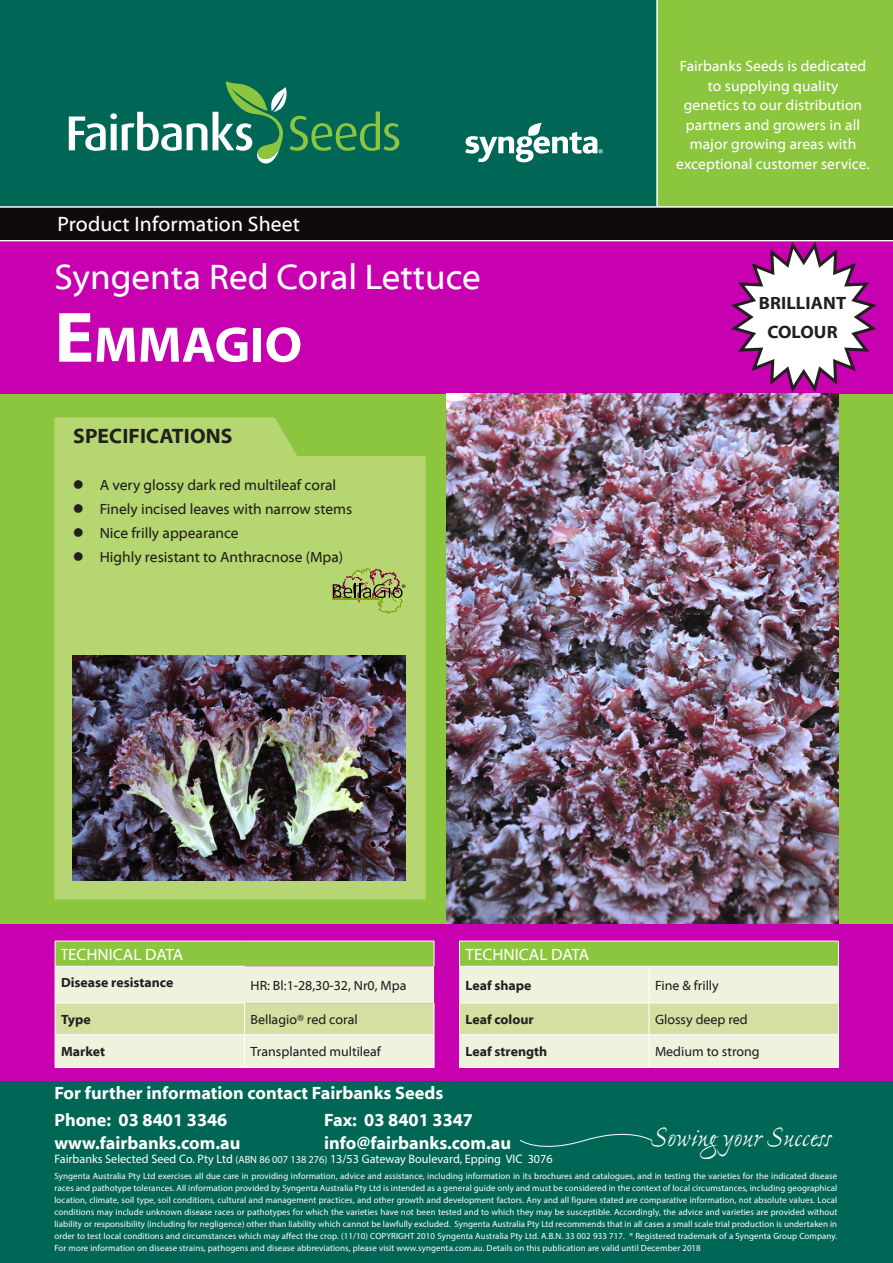
<style>
.page{position:relative;width:893px;height:1263px;background:#fff}
.page>*{position:absolute;margin:0;border:0;box-sizing:border-box;transform-origin:0 0}
.Product_Name{font:700 50.4px "Myriad Web Pro";color:#fff}
.Syngenta_FB_brand{font:36px "Myriad Web Pro";color:#fcfcfc}
.FB{font:30px "Ex Ponto Pro";letter-spacing:-.005em;color:#fff}
.t1{font:21px "Myriad Web Pro";letter-spacing:.005em;color:#fff}
.t2{font:700 21px "Myriad Web Pro";letter-spacing:.005em;color:#231f20}
.FB-2{font:700 18px/27px "Myriad Web Pro";color:#fff}
.Star_text{font:700 18px "Myriad Web Pro";letter-spacing:.005em;color:#231f20}
.t3{font:16.5px "Myriad Web Pro";color:#fff}
.t4{font:15px/19.5px "Myriad Web Pro";letter-spacing:.005em;color:#fff;text-align:center}
.t5{font:15px "Myriad Web Pro";color:#231f20}
.Techincal_data{font:13.5px "Myriad Web Pro";color:#231f20}
.Techincal_data-2{font:700 13.5px "Myriad Web Pro";color:#231f20}
.t6{font:12.3px "Myriad Pro";color:#fff}
.t7{font:9px/12px "Myriad Pro";letter-spacing:.01em;color:#fff;text-align:justify}
.s1{font-size:71.85px}
.s2{font-stretch:condensed}
.s3{font-size:10.5px}
</style>
<div class="page">
<div style="left:0;top:1075px;width:893px;height:188px;background:#006756"></div>
<div style="left:0;top:242px;width:893px;height:152px;background:#c700b0"></div>
<div style="left:0;top:0;width:658px;height:207px;background:#006756"></div>
<div style="left:658px;top:0;width:235px;height:207px;background:#8bc63e"></div>
<div style="left:0;top:207px;width:893px;height:35px;background:#110a0c"></div>
<div style="left:0;top:924px;width:893px;height:156px;background:#c700b0"></div>
<hr style="left:656px;top:0;width:2px;height:206px;background:#fff">
<hr style="left:0;top:206px;width:893px;height:2px;background:#fff">
<hr style="left:0;top:240px;width:893px;height:2px;background:#fff">
<hr style="left:459px;top:1067px;width:190px;height:1px;background:#fff">
<hr style="left:649px;top:1067px;width:190px;height:1px;background:#fff">
<hr style="left:55px;top:1067px;width:190px;height:1px;background:#fff">
<hr style="left:245px;top:1067px;width:189px;height:1px;background:#fff">
<svg style="left:55px;top:941px;width:784px;height:126px;background:#d5deb1"></svg>
<div style="left:0;top:394px;width:893px;height:530px;background:#8bc63e"></div>
<div style="left:54px;top:417px;width:372px;height:482px;background:#b5d670"></div>
<svg style="left:69px;top:112px;width:138px;height:39px"></svg>
<svg style="left:213px;top:81px;width:186px;height:83px"></svg>
<svg style="left:727px;top:241px;width:153px;height:155px"></svg>
<img style="left:446px;top:394px;width:392px;height:529px">
<img style="left:73px;top:655px;width:332px;height:225px">
<svg style="left:520px;top:1133px;width:133px;height:14px"></svg>
<svg style="left:465px;top:123px;width:138px;height:39px"></svg>
<svg style="left:333px;top:567px;width:73px;height:48px;background:#9faf5d"></svg>
<svg style="left:74px;top:480px;width:9px;height:9px"></svg>
<svg style="left:74px;top:504px;width:9px;height:9px"></svg>
<svg style="left:74px;top:528px;width:9px;height:9px"></svg>
<svg style="left:74px;top:552px;width:9px;height:9px"></svg>
<p class="t1" style="left:57px;top:213px;width:244px">Product Information Sheet</p>
<p class="Syngenta_FB_brand" style="left:54px;top:258px;width:428px">Syngenta Red Coral Lettuce</p>
<p class="Product_Name" style="left:54px;top:317px;width:249px"><span class="s1">E</span>MMAGIO</p>
<p class="t2" style="left:73px;top:424px;width:161px">SPECIFICATIONS</p>
<p class="t5" style="left:100px;top:477px;width:238px">A very glossy dark red multileaf coral</p>
<p class="t5" style="left:100px;top:501px;width:254px">Finely incised leaves with narrow stems</p>
<p class="t5" style="left:100px;top:525px;width:141px">Nice frilly appearance</p>
<p class="t5" style="left:100px;top:549px;width:245px">Highly resistant to Anthracnose (Mpa)</p>
<p class="t4" style="left:676px;top:57px;width:195px">Fairbanks Seeds is dedicated to supplying quality<br>genetics to our distribution partners and growers in all major growing areas with exceptional customer service.</p>
<p class="Star_text" style="left:759px;top:293px;width:89px">BRILLIANT</p>
<p class="Star_text" style="left:767px;top:322px;width:72px">COLOUR</p>
<p class="t3" style="left:61px;top:946px;width:124px"><span class="s2">T</span>ECHNICAL DATA</p>
<p class="t3" style="left:465px;top:945px;width:125px">TECHNICAL DATA</p>
<p class="Techincal_data-2" style="left:61px;top:975px;width:114px">Disease resistance</p>
<p class="Techincal_data" style="left:251px;top:978px;width:157px">HR: Bl:1-28,30-32, Nr0, Mpa</p>
<p class="Techincal_data-2" style="left:465px;top:978px;width:67px">Leaf shape</p>
<p class="Techincal_data" style="left:655px;top:978px;width:65px">Fine &amp; frilly</p>
<p class="Techincal_data-2" style="left:61px;top:1012px;width:31px">Type</p>
<p class="Techincal_data" style="left:251px;top:1012px;width:109px">Bellagio® red coral</p>
<p class="Techincal_data-2" style="left:465px;top:1012px;width:70px">Leaf colour</p>
<p class="Techincal_data" style="left:655px;top:1012px;width:94px">Glossy deep red</p>
<p class="Techincal_data-2" style="left:61px;top:1044px;width:45px">Market</p>
<p class="Techincal_data" style="left:251px;top:1044px;width:132px">Transplanted multileaf</p>
<p class="Techincal_data-2" style="left:465px;top:1044px;width:83px">Leaf strength</p>
<p class="Techincal_data" style="left:655px;top:1044px;width:106px">Medium to strong</p>
<p class="FB-2" style="left:54px;top:1080px;width:390px">For further information contact Fairbanks Seeds<br>Phone: 03 8401 3346</p>
<p class="FB-2" style="left:324px;top:1107px;width:150px">Fax: 03 8401 3347</p>
<p class="FB" style="left:652px;top:1119px;width:181px">Sowing your Success</p>
<p class="FB-2" style="left:54px;top:1129px;width:187px">www.fairbanks.com.au</p>
<p class="FB-2" style="left:324px;top:1129px;width:188px">info@fairbanks.com.au</p>
<p class="t6" style="left:54px;top:1151px;width:500px">Fairbanks Selected Seed Co. Pty Ltd <span class="s3">(ABN 86 007 138 276)</span> 13/53 Gateway Boulevard, Epping VIC 3076</p>
<p class="t7" style="left:54px;top:1169px;width:784px">Syngenta Australia Pty Ltd exercises all due care in providing information, advice and assistance, including information in its brochures and catalogues, and in testing the varieties for the indicated disease races and pathotype tolerances. All information provided by Syngenta Australia Pty Ltd is intended as a general guide only and must be considered in the context of local circumstances, including geographical location, climate, soil type, soil conditions, cultural and management practices, and other growth and development factors. Any and all figures stated are comparative information, not absolute values. Local conditions may include unknown disease races or pathotypes for which the varieties have not been tested and to which they may be susceptible. Accordingly, the advice and varieties are provided without liability or responsibility (including for negligence) other than liability which cannot be lawfully excluded. Syngenta Australia Pty Ltd recommends that in all cases a small scale trial production is undertaken in order to test local conditions and circumstances which may affect the crop. (11/10) COPYRIGHT 2010 Syngenta Australia Pty Ltd. A.B.N. 33 002 933 717. ® Registered trademark of a Syngenta Group Company.<br>For more information on disease strains, pathogens and disease abbreviations, please visit www.syngenta.com.au. Details on this publication are valid until December 2018</p>
</div>
